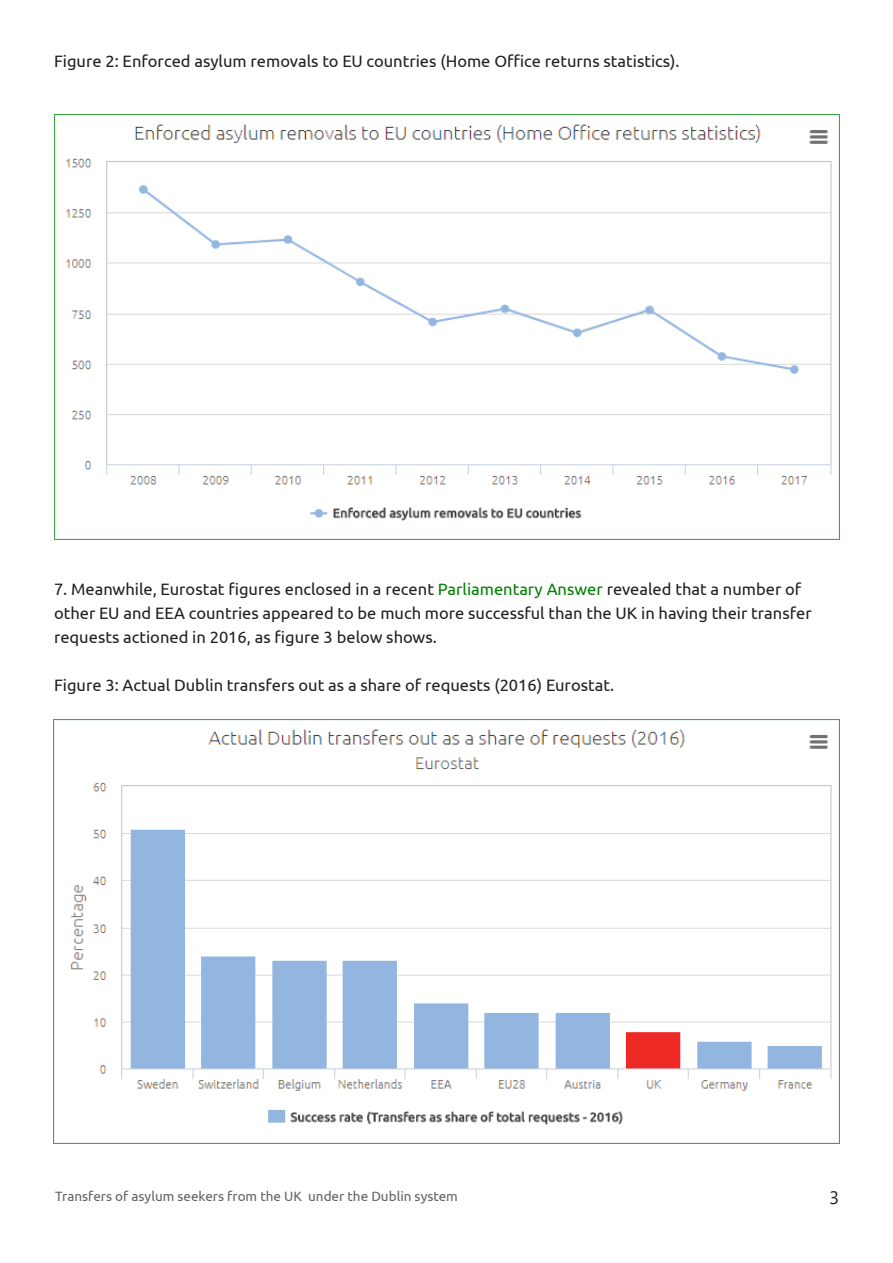
<style>
.page{position:relative;width:893px;height:1263px;background:#fff}
.page>*{position:absolute;margin:0;border:0;box-sizing:border-box;transform-origin:0 0}
.t1{font:18px "Segoe UI";color:#231f20}
.t2{font:16.5px/24px "Ubuntu";color:#231f20}
.t3{font:13.5px "Ubuntu";color:#636363}
.s1{color:#008000}
</style>
<div class="page">
<img style="left:54px;top:115px;width:786px;height:424px">
<img style="left:54px;top:720px;width:785px;height:424px">
<p class="t2" style="left:54px;top:50px;width:627px">Figure 2: Enforced asylum removals to EU countries (Home Office returns statistics).</p>
<p class="t2" style="left:54px;top:578px;width:759px">7. Meanwhile, Eurostat figures enclosed in a recent <span class="s1">Parliamentary Answer</span> revealed that a number of other EU and EEA countries appeared to be much more successful than the UK in having their transfer requests actioned in 2016, as figure 3 below shows.</p>
<p class="t2" style="left:54px;top:674px;width:562px">Figure 3: Actual Dublin transfers out as a share of requests (2016) Eurostat.</p>
<p class="t3" style="left:55px;top:1191px;width:404px">Transfers of asylum seekers from the UK under the Dublin system</p>
<p class="t1" style="left:830px;top:1191px;width:11px">3</p>
</div>
